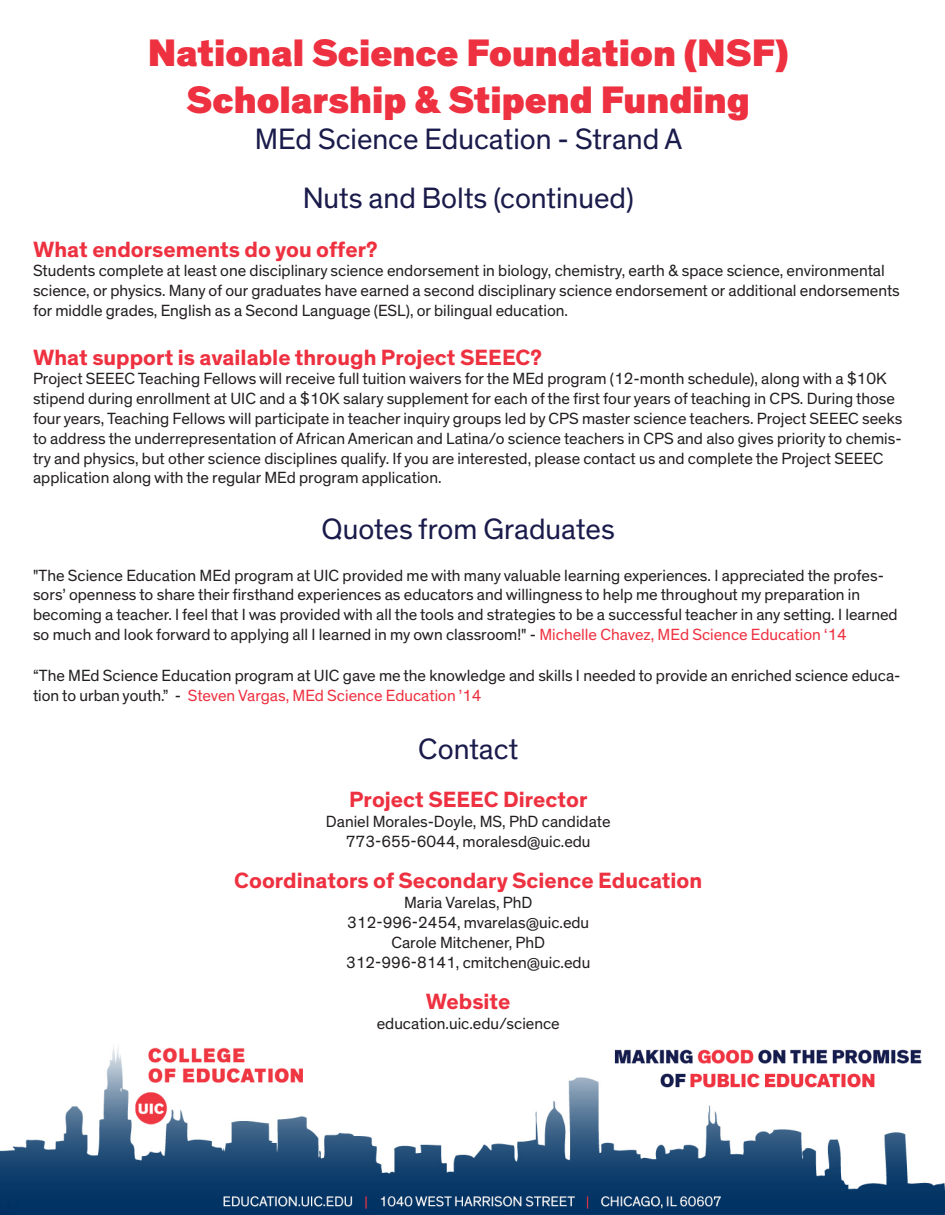
<style>
.page{position:relative;width:945px;height:1215px;background:#fff}
.page>*{position:absolute;margin:0;border:0;box-sizing:border-box;transform-origin:0 0}
.t1{font:900 39px/46.8px "Theinhardt";color:#ee3140;text-align:center}
.t2{font:30px/59.4px "Theinhardt";color:#1a1b4b;text-align:center}
.t3{font:700 22.5px "Theinhardt";color:#ee3140}
.t4{font:16.5px/19.8px "Theinhardt";color:#231f20}
.s1{color:#ee3140}
</style>
<div class="page">
<img style="left:0;top:1046px;width:944px;height:168px">
<h1 class="t1" style="left:148px;top:30px;width:643px">National Science Foundation (NSF)<br>Scholarship &amp; Stipend Funding</h1>
<h2 class="t2" style="left:255px;top:110px;width:429px">MEd Science Education - Strand A<br>Nuts and Bolts (continued)</h2>
<h3 class="t3" style="left:33px;top:235px;width:346px">What endorsements do you offer?</h3>
<p class="t4" style="left:33px;top:261px;width:868px">Students complete at least one disciplinary science endorsement in biology, chemistry, earth &amp; space science, environmental science, or physics. Many of our graduates have earned a second disciplinary science endorsement or additional endorsements for middle grades, English as a Second Language (ESL), or bilingual education.</p>
<h3 class="t3" style="left:33px;top:343px;width:510px">What support is available through Project SEEEC?</h3>
<p class="t4" style="left:33px;top:369px;width:871px">Project SEEEC Teaching Fellows will receive full tuition waivers for the MEd program (12-month schedule), along with a $10K stipend during enrollment at UIC and a $10K salary supplement for each of the first four years of teaching in CPS. During those four years, Teaching Fellows will participate in teacher inquiry groups led by CPS master science teachers. Project SEEEC seeks to address the underrepresentation of African American and Latina/o science teachers in CPS and also gives priority to chemis&shy;try and physics, but other science disciplines qualify. If you are interested, please contact us and complete the Project SEEEC application along with the regular MEd program application.</p>
<h2 class="t2" style="left:322px;top:500px;width:295px">Quotes from Graduates</h2>
<p class="t4" style="left:33px;top:566px;width:866px">"The Science Education MEd program at UIC provided me with many valuable learning experiences. I appreciated the profes&shy;sors’ openness to share their firsthand experiences as educators and willingness to help me throughout my preparation in becoming a teacher. I feel that I was provided with all the tools and strategies to be a successful teacher in any setting. I learned so much and look forward to applying all I learned in my own classroom!" - <span class="s1">Michelle Chavez, MEd Science Education ‘14</span></p>
<p class="t4" style="left:33px;top:666px;width:869px">“The MEd Science Education program at UIC gave me the knowledge and skills I needed to provide an enriched science educa&shy;tion to urban youth.” - <span class="s1">Steven Vargas, MEd Science Education ’14</span></p>
<h2 class="t2" style="left:418px;top:720px;width:101px">Contact</h2>
<h3 class="t3" style="left:349px;top:786px;width:240px">Project SEEEC Director</h3>
<p class="t4" style="left:326px;top:812px;width:286px;text-align:center">Daniel Morales-Doyle, MS, PhD candidate<br>773-655-6044, moralesd@uic.edu</p>
<h3 class="t3" style="left:234px;top:867px;width:470px">Coordinators of Secondary Science Education</h3>
<p class="t4" style="left:346px;top:893px;width:246px;text-align:center">Maria Varelas, PhD<br>312-996-2454, mvarelas@uic.edu<br>Carole Mitchener, PhD<br>312-996-8141, cmitchen@uic.edu</p>
<h3 class="t3" style="left:426px;top:987px;width:86px">Website</h3>
<p class="t4" style="left:377px;top:1014px;width:184px">education.uic.edu/science</p>
</div>
